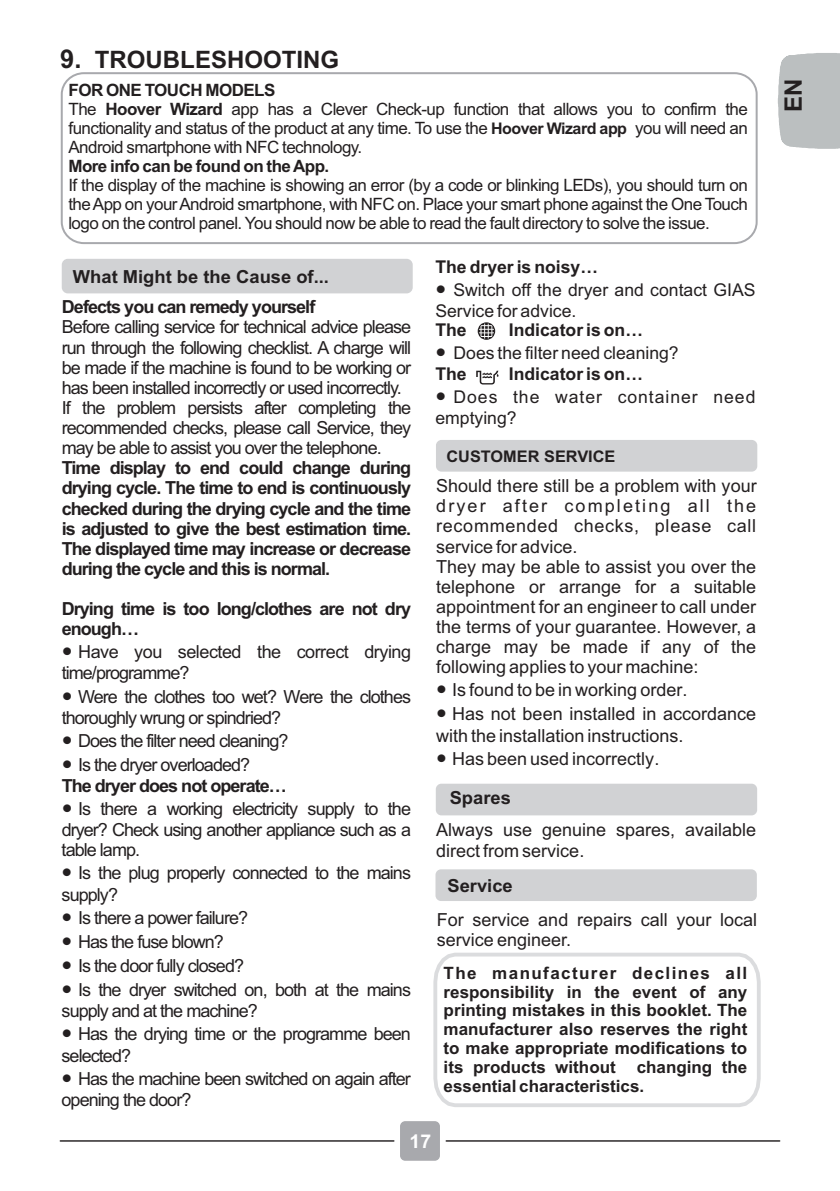
<style>
.page{position:relative;width:840px;height:1191px;background:#fff}
.page>*{position:absolute;margin:0;border:0;box-sizing:border-box;transform-origin:0 0}
.t1{font:700 24px "Arial";color:#231f20}
.t2{font:700 19px "Arial";color:#fff}
.t3{font:18px/20.2px "Arial";letter-spacing:-.055em;color:#231f20}
.t4{font:18px/20.2px "Arial";color:#231f20}
.t5{font:700 18px/20.2px "Arial";letter-spacing:-.055em;color:#231f20}
.t6{font:18px/21.2px "Arial";letter-spacing:-.025em;color:#231f20}
.t7{font:700 18px "Arial";color:#231f20}
.t8{font:17.6px/20.8px "Arial";color:#231f20}
.t9{font:700 17.6px "Arial";color:#231f20}
.t10{font:17.6px/20.8px "Arial";letter-spacing:.055em;color:#231f20}
.t11{font:17px/19px "Arial";letter-spacing:-.035em;color:#231f20}
.t12{font:700 17px/19px "Arial";color:#231f20;text-align:justify}
.t13{font:700 17px "Arial";letter-spacing:-.035em;color:#231f20}
.t14{font:700 16px "Arial";color:#231f20}
.s1{font-size:26px}
.s2{font-weight:700}
.s3{font-weight:700;font-size:16px}
.s4{font-family:"Arial Unicode MS"}
.s5{font-family:"Arial Unicode MS";font-weight:400}
.s6{font-weight:400}
.s7{font-family:"Arial Unicode MS";font-size:18px}
</style>
<div class="page">
<hr style="left:60px;top:1140px;width:333px;height:1px;background:#231f20">
<hr style="left:446px;top:1140px;width:333px;height:1px;background:#231f20">
<div style="left:400px;top:1121px;width:39px;height:39px;background:#a8a9ad;border-radius:5px"></div>
<svg style="left:777px;top:53px;width:62px;height:96px;background:#bfc3c4"></svg>
<div style="left:61px;top:72px;width:696px;height:172px;border:2px solid #a8a9ad;border-radius:22px"></div>
<div style="left:62px;top:259px;width:350px;height:34px;background:#d1d2d4;border-radius:6px"></div>
<svg style="left:476px;top:371px;width:22px;height:13px"></svg>
<svg style="left:477px;top:322px;width:18px;height:18px"></svg>
<div style="left:435px;top:440px;width:321px;height:31px;background:#d1d2d4;border-radius:6px"></div>
<div style="left:435px;top:783px;width:321px;height:32px;background:#d1d2d4;border-radius:6px"></div>
<div style="left:435px;top:869px;width:321px;height:32px;background:#d1d2d4;border-radius:6px"></div>
<svg style="left:433px;top:952px;width:328px;height:155px"></svg>
<h1 class="t1" style="left:60px;top:50px;width:280px"><span class="s1">9.</span> TROUBLESHOOTING</h1>
<p class="t11" style="left:68px;top:82px;width:680px"><span class="s2">FOR ONE TOUCH MODELS<br></span>The <span class="s2">Hoover Wizard</span> app has a Clever Check-up function that allows you to confirm the functionality and status of the product at any time. To use the <span class="s3">Hoover Wizard app</span> you will need an Android smartphone with NFC technology.</p>
<p class="t13" style="left:68px;top:159px;width:262px">More info can be found on the App.</p>
<p class="t11" style="left:68px;top:177px;width:680px;text-align:justify">If the display of the machine is showing an error (by a code or blinking LEDs), you should turn on the App on your Android smartphone, with NFC on. Place your smart phone against the One Touch logo on the control panel. You should now be able to read the fault directory to solve the issue.</p>
<p class="t5" style="left:62px;top:264px;width:268px;line-height:30px;text-indent:11px">What Might be the Cause of...<br>Defects you can remedy yourself</p>
<p class="t3" style="left:62px;top:319px;width:351px">Before calling service for technical advice please run through the following checklist. A charge will be made if the machine is found to be working or has been installed incorrectly or used incorrectly.<br>If the problem persists after completing the recommended checks, please call Service, they may be able to assist you over the telephone.</p>
<p class="t5" style="left:62px;top:459px;width:351px;text-align:justify">Time display to end could change during drying cycle. The time to end is continuously checked during the drying cycle and the time is adjusted to give the best estimation time.<br>The displayed time may increase or decrease during the cycle and this is normal.</p>
<p class="t5" style="left:62px;top:600px;width:351px">Drying time is too long/clothes are not dry enough…</p>
<p class="t6" style="left:62px;top:643px;width:351px"><span class="s4">●</span> Have you selected the correct drying time/programme?</p>
<p class="t3" style="left:62px;top:687px;width:351px;line-height:21.2px"><span class="s4">●</span> Were the clothes too wet? Were the clothes thoroughly wrung or spindried?</p>
<p class="t3" style="left:62px;top:732px;width:228px"><span class="s4">●</span> Does the filter need cleaning?</p>
<p class="t5" style="left:62px;top:755px;width:226px;line-height:21.2px"><span class="s5">●</span> <span class="s6">Is the dryer overloaded?<br></span>The dryer does not operate…</p>
<p class="t3" style="left:62px;top:800px;width:351px;text-align:justify"><span class="s4">●</span> Is there a working electricity supply to the dryer? Check using another appliance such as a table lamp.</p>
<p class="t3" style="left:62px;top:864px;width:351px;line-height:21.2px"><span class="s4">●</span> Is the plug properly connected to the mains supply?</p>
<p class="t3" style="left:62px;top:909px;width:188px"><span class="s4">●</span> Is there a power failure?</p>
<p class="t3" style="left:62px;top:933px;width:164px"><span class="s4">●</span> Has the fuse blown?</p>
<p class="t3" style="left:62px;top:957px;width:184px"><span class="s4">●</span> Is the door fully closed?</p>
<p class="t3" style="left:62px;top:980px;width:351px;line-height:21.2px"><span class="s4">●</span> Is the dryer switched on, both at the mains supply and at the machine?</p>
<p class="t3" style="left:62px;top:1025px;width:351px;line-height:21.2px"><span class="s4">●</span> Has the drying time or the programme been selected?</p>
<p class="t3" style="left:62px;top:1069px;width:351px;line-height:21.2px"><span class="s4">●</span> Has the machine been switched on again after opening the door?</p>
<p class="t9" style="left:435px;top:260px;width:164px">The dryer is noisy…</p>
<p class="t8" style="left:435px;top:281px;width:321px"><span class="s7">●</span> Switch off the dryer and contact GIAS<br>Service for advice.</p>
<p class="t9" style="left:435px;top:323px;width:33px">The</p>
<p class="t9" style="left:508px;top:323px;width:135px">Indicator is on…</p>
<p class="t8" style="left:435px;top:344px;width:245px"><span class="s7">●</span> Does the filter need cleaning?<br><span class="s2">The</span></p>
<p class="t9" style="left:508px;top:367px;width:135px">Indicator is on…</p>
<p class="t10" style="left:435px;top:388px;width:321px"><span class="s7">●</span> Does the water container need emptying?</p>
<p class="t14" style="left:446px;top:450px;width:170px">CUSTOMER SERVICE</p>
<p class="t4" style="left:436px;top:477px;width:322px">Should there still be a problem with your dryer after completing all the recommended checks, please call service for advice.<br>They may be able to assist you over the telephone or arrange for a suitable appointment for an engineer to call under the terms of your guarantee. However, a charge may be made if any of the following applies to your machine:</p>
<p class="t4" style="left:436px;top:681px;width:252px"><span class="s4">●</span> Is found to be in working order.</p>
<p class="t4" style="left:436px;top:705px;width:321px;line-height:21.2px"><span class="s4">●</span> Has not been installed in accordance with the installation instructions.</p>
<p class="t4" style="left:449px;top:740px;width:211px;line-height:39.4px;text-indent:-13px"><span class="s4">●</span> Has been used incorrectly.<br><span class="s2">Spares</span></p>
<p class="t4" style="left:436px;top:821px;width:321px">Always use genuine spares, available direct from service.</p>
<p class="t7" style="left:447px;top:878px;width:67px">Service</p>
<p class="t4" style="left:436px;top:911px;width:321px">For service and repairs call your local service engineer.</p>
<p class="t12" style="left:443px;top:964px;width:305px">The manufacturer declines all responsibility in the event of any printing mistakes in this booklet. The manufacturer also reserves the right to make appropriate modifications to its products without changing the essential characteristics.</p>
<p class="t2" style="left:409px;top:1134px;width:23px">17</p>
<h1 class="t1" style="left:783px;top:112px;width:35px;rotate:-90deg">EN</h1>
</div>
